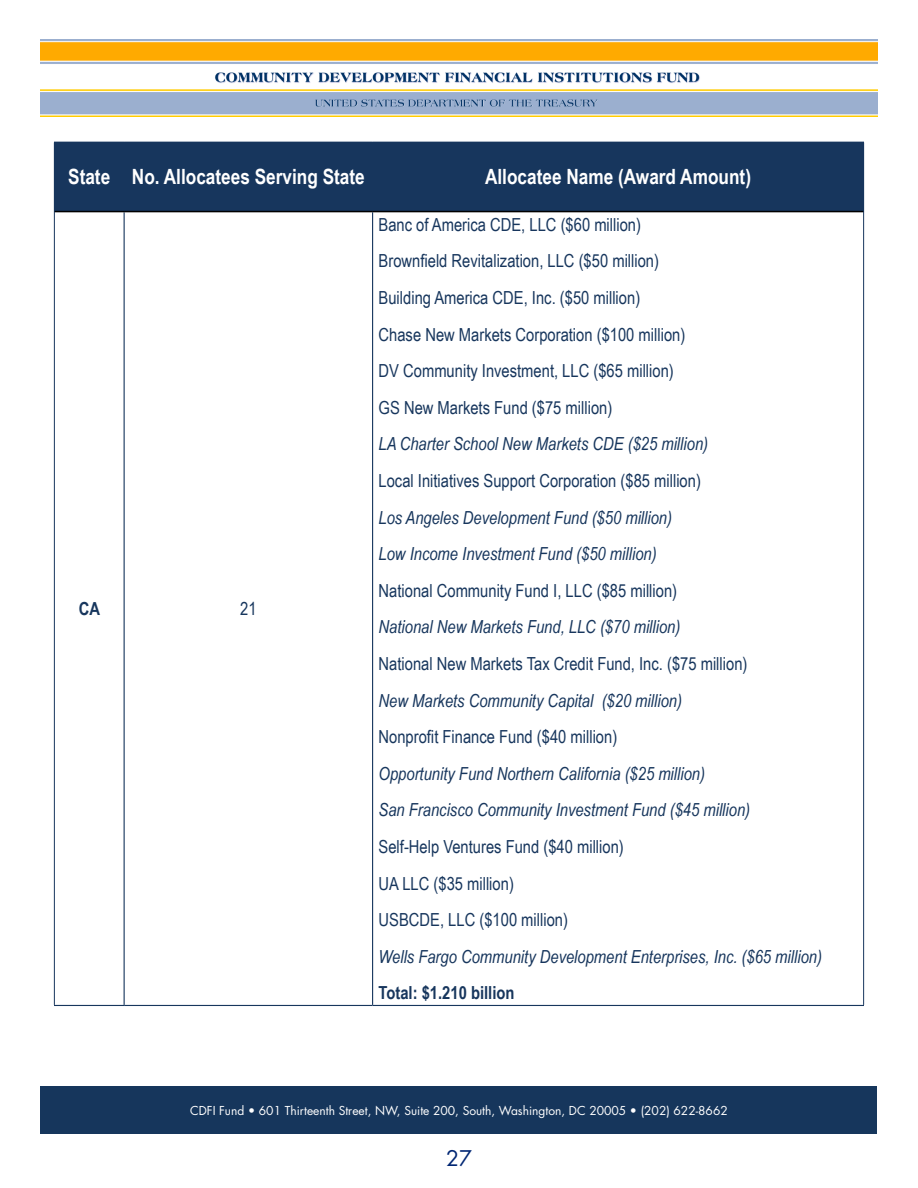
<style>
.page{position:relative;width:918px;height:1188px;background:#fff}
.page>*{position:absolute;margin:0;border:0;box-sizing:border-box;transform-origin:0 0}
.t1{font:700 21px "Arial Narrow";color:#fff}
.t2{font:21px "Futura";color:#002673}
.t3{font:18px/36.6px "Arial Narrow";color:#17365d}
.t4{font:700 18px "Arial Narrow";color:#17365d}
.t5{font:12px "Futura";color:#fff}
.s1{font-style:italic}
.s2{font-weight:700}
</style>
<div class="page">
<img style="left:40px;top:39px;width:838px;height:77px">
<div style="left:40px;top:1086px;width:838px;height:48px;background:#16365c"></div>
<div style="left:54px;top:142px;width:70px;height:70px;background:#17365d"></div>
<div style="left:124px;top:142px;width:249px;height:70px;background:#17365d"></div>
<div style="left:373px;top:142px;width:491px;height:70px;background:#17365d"></div>
<hr style="left:54px;top:212px;width:1px;height:793px;background:#17365d">
<hr style="left:863px;top:212px;width:1px;height:793px;background:#17365d">
<hr style="left:124px;top:212px;width:1px;height:793px;background:#17365d">
<hr style="left:372px;top:212px;width:1px;height:793px;background:#17365d">
<hr style="left:54px;top:1005px;width:70px;height:1px;background:#17365d">
<hr style="left:124px;top:1005px;width:249px;height:1px;background:#17365d">
<hr style="left:373px;top:1005px;width:491px;height:1px;background:#17365d">
<hr style="left:55px;top:211px;width:69px;height:1px;background:#000">
<hr style="left:124px;top:211px;width:249px;height:1px;background:#000">
<hr style="left:373px;top:211px;width:490px;height:1px;background:#000">
<p class="t1" style="left:68px;top:161px;width:44px">State</p>
<p class="t1" style="left:132px;top:161px;width:234px">No. Allocatees Serving State</p>
<p class="t1" style="left:485px;top:161px;width:268px">Allocatee Name (Award Amount)</p>
<p class="t4" style="left:79px;top:595px;width:23px">CA</p>
<p class="t3" style="left:240px;top:590px;width:18px">21</p>
<p class="t3" style="left:379px;top:206px;width:445px">Banc of America CDE, LLC ($60 million)<br>Brownfield Revitalization, LLC ($50 million)<br>Building America CDE, Inc. ($50 million)<br>Chase New Markets Corporation ($100 million)<br>DV Community Investment, LLC ($65 million)<br>GS New Markets Fund ($75 million)<br><span class="s1">LA Charter School New Markets CDE ($25 million)<br></span>Local Initiatives Support Corporation ($85 million)<br><span class="s1">Los Angeles Development Fund ($50 million)<br>Low Income Investment Fund ($50 million)<br></span>National Community Fund I, LLC ($85 million)<br><span class="s1">National New Markets Fund, LLC ($70 million)<br></span>National New Markets Tax Credit Fund, Inc. ($75 million)<br><span class="s1">New Markets Community Capital ($20 million)<br></span>Nonprofit Finance Fund ($40 million)<br><span class="s1">Opportunity Fund Northern California ($25 million)<br>San Francisco Community Investment Fund ($45 million)<br></span>Self-Help Ventures Fund ($40 million)<br>UA LLC ($35 million)<br>USBCDE, LLC ($100 million)<br><span class="s1">Wells Fargo Community Development Enterprises, Inc. ($65 million)<br></span><span class="s2">Total: $1.210 billion</span></p>
<p class="t5" style="left:190px;top:1103px;width:539px">CDFI Fund • 601 Thirteenth Street, NW, Suite 200, South, Washington, DC 20005 • (202) 622-8662</p>
<p class="t2" style="left:446px;top:1145px;width:27px">27</p>
</div>
